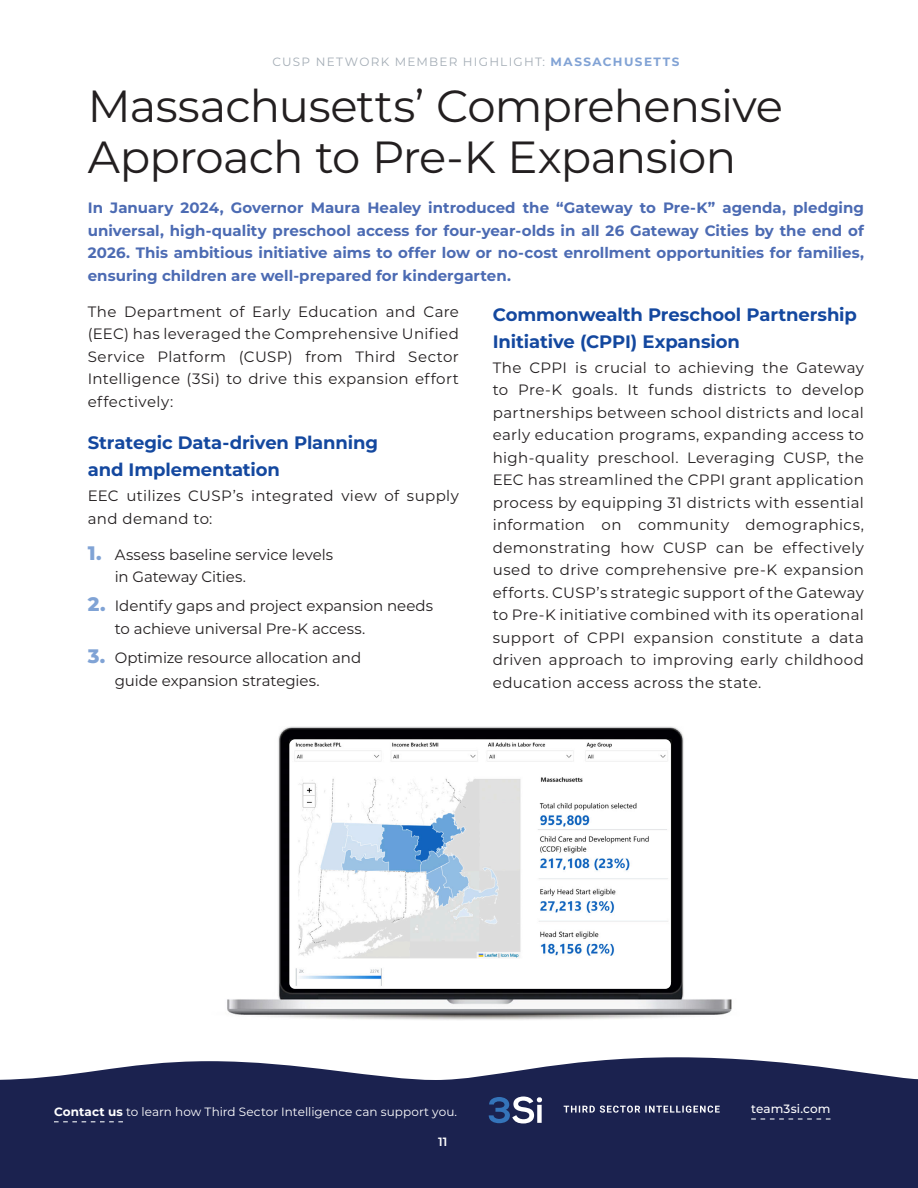
<style>
.page{position:relative;width:918px;height:1188px;background:#fff}
.page>*{position:absolute;margin:0;border:0;box-sizing:border-box;transform-origin:0 0}
.t1{font:45px/51px "Montserrat";letter-spacing:-.015em;color:#231f20}
.t2{font:700 18px/27px "Montserrat";letter-spacing:-.005em;color:#14489f}
.t3{font:15px/22.5px "Montserrat";letter-spacing:.01em;color:#231f20}
.Intro{font:700 15px/22.5px "Montserrat";color:#4c6bb3;text-align:justify}
.t4{font:12px "Montserrat";letter-spacing:.005em;color:#fff}
.t5{font:12px "Montserrat";letter-spacing:.105em;color:#a4adb6}
.t6{font:500 12px "Montserrat";letter-spacing:.005em;color:#fff}
.t7{font:600 12px "Montserrat";color:#fff}
.s1{font-weight:700;color:#82a3d5}
.s2{font-weight:800;font-size:19.5px;color:#80a3d5}
.s3{font-weight:700}
</style>
<div class="page">
<svg style="left:0;top:1057px;width:918px;height:131px;background:#2e345e"></svg>
<svg style="left:54px;top:1121px;width:69px;height:1px"></svg>
<svg style="left:751px;top:1118px;width:80px;height:2px"></svg>
<svg style="left:564px;top:1106px;width:156px;height:7px"></svg>
<svg style="left:489px;top:1096px;width:53px;height:27px"></svg>
<img style="left:227px;top:727px;width:505px;height:293px">
<img style="left:289px;top:739px;width:382px;height:250px">
<p class="t5" style="left:272px;top:53px;width:409px">CUSP NETWORK MEMBER HIGHLIGHT: <span class="s1">MASSACHUSETTS</span></p>
<p class="t1" style="left:88px;top:79px;width:697px">Massachusetts’ Comprehensive<br>Approach to Pre-K Expansion</p>
<p class="Intro" style="left:88px;top:196px;width:778px">In January 2024, Governor Maura Healey introduced the “Gateway to Pre-K” agenda, pledging universal, high-quality preschool access for four-year-olds in all 26 Gateway Cities by the end of 2026. This ambitious initiative aims to offer low or no-cost enrollment opportunities for families, ensuring children are well-prepared for kindergarten.</p>
<p class="t3" style="left:88px;top:300px;width:373px;text-align:justify">The Department of Early Education and Care (EEC) has leveraged the Comprehensive Unified Service Platform (CUSP) from Third Sector Intelligence (3Si) to drive this expansion effort effectively:</p>
<p class="t2" style="left:88px;top:429px;width:292px">Strategic Data-driven Planning and Implementation</p>
<p class="t3" style="left:88px;top:484px;width:373px">EEC utilizes CUSP’s integrated view of supply and demand to:</p>
<p class="t3" style="left:115px;top:543px;width:220px;text-indent:-27px"><span class="s2">1.</span> Assess baseline service levels in Gateway Cities.</p>
<p class="t3" style="left:115px;top:594px;width:320px;text-indent:-27px"><span class="s2">2.</span> Identify gaps and project expansion needs to achieve universal Pre-K access.</p>
<p class="t3" style="left:115px;top:646px;width:248px;text-indent:-27px"><span class="s2">3.</span> Optimize resource allocation and guide expansion strategies.</p>
<p class="t2" style="left:493px;top:300px;width:366px">Commonwealth Preschool Partnership<br>Initiative (CPPI) Expansion</p>
<p class="t3" style="left:493px;top:356px;width:373px;text-align:justify">The CPPI is crucial to achieving the Gateway to Pre-K goals. It funds districts to develop partnerships between school districts and local early education programs, expanding access to high-quality preschool. Leveraging CUSP, the EEC has streamlined the CPPI grant application process by equipping 31 districts with essential information on community demographics, demonstrating how CUSP can be effectively used to drive comprehensive pre-K expansion efforts. CUSP’s strategic support of the Gateway to Pre-K initiative combined with its operational support of CPPI expansion constitute a data driven approach to improving early childhood education access across the state.</p>
<p class="t4" style="left:54px;top:1103px;width:405px"><span class="s3">Contact us</span> to learn how Third Sector Intelligence can support you.</p>
<p class="t6" style="left:751px;top:1100px;width:81px">team3si.com</p>
<p class="t7" style="left:438px;top:1133px;width:11px">11</p>
</div>
